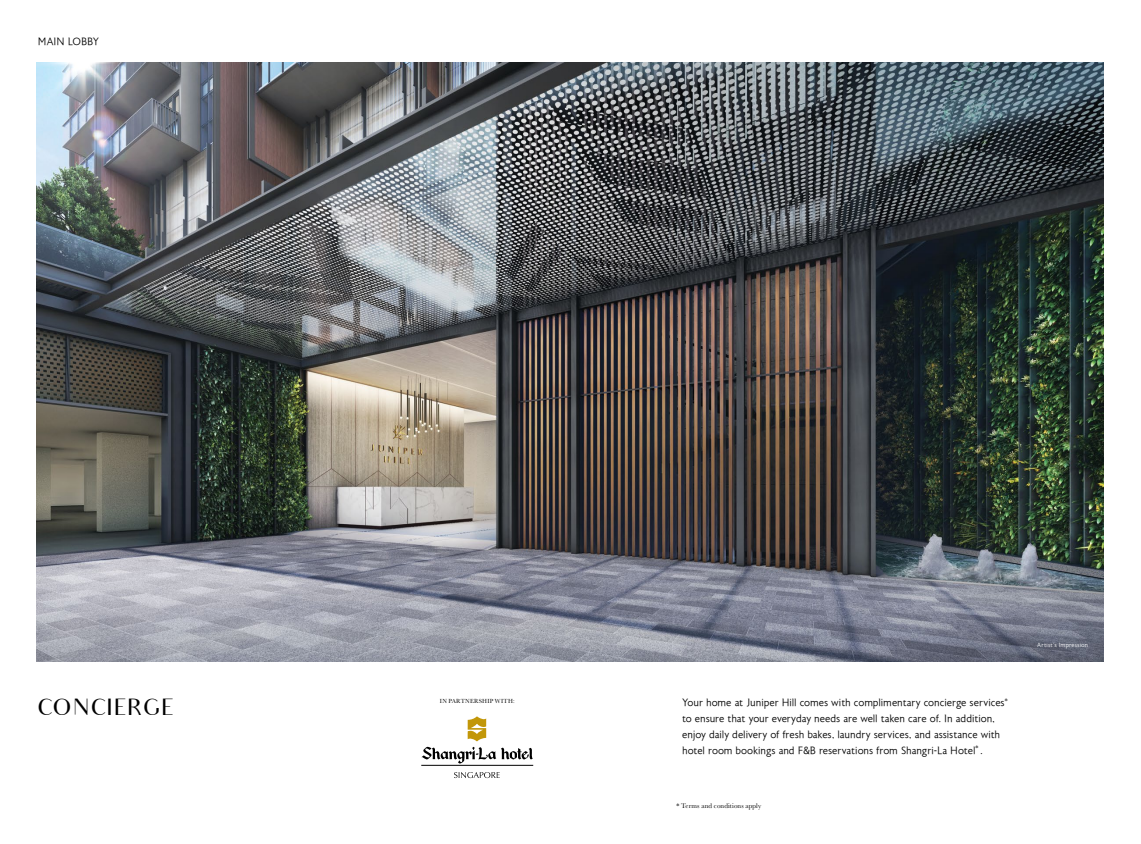
<style>
.page{position:relative;width:1141px;height:844px;background:#fff}
.page>*{position:absolute;margin:0;border:0;box-sizing:border-box;transform-origin:0 0}
.t1{font:22.75px "Audrey";letter-spacing:.015em;color:#000}
.t2{font:300 10.5px/15.8px "Astoria";letter-spacing:-.015em;color:#000}
.t3{font:7px "Baskerville";letter-spacing:.01em;color:#000}
.t4{font:6.12px "Baskerville";letter-spacing:.045em;color:#000}
.t5{font:300 6.12px "Astoria";letter-spacing:.01em;color:#fff}
</style>
<div class="page">
<svg style="left:421px;top:716px;width:112px;height:47px"></svg>
<svg style="left:454px;top:772px;width:46px;height:5px"></svg>
<hr style="left:421px;top:765px;width:112px;height:1px;background:#000">
<img style="left:37px;top:62px;width:1067px;height:599px">
<p class="t2" style="left:38px;top:34px;width:63px">MAIN LOBBY</p>
<h1 class="t1" style="left:37px;top:695px;width:138px">CONCIERGE</h1>
<p class="t2" style="left:682px;top:695px;width:327px">Your home at Juniper Hill comes with complimentary concierge services<sup>* </sup>to ensure that your everyday needs are well taken care of. In addition, enjoy daily delivery of fresh bakes, laundry services, and assistance with hotel room bookings and F&amp;B reservations from Shangri-La Hotel<sup>*</sup> .</p>
<p class="t4" style="left:440px;top:697px;width:76px">IN PARTNERSHIP WITH:</p>
<p class="t3" style="left:677px;top:801px;width:86px">* Terms and conditions apply</p>
<p class="t5" style="left:1037px;top:641px;width:52px">Artist’s Impression</p>
</div>
